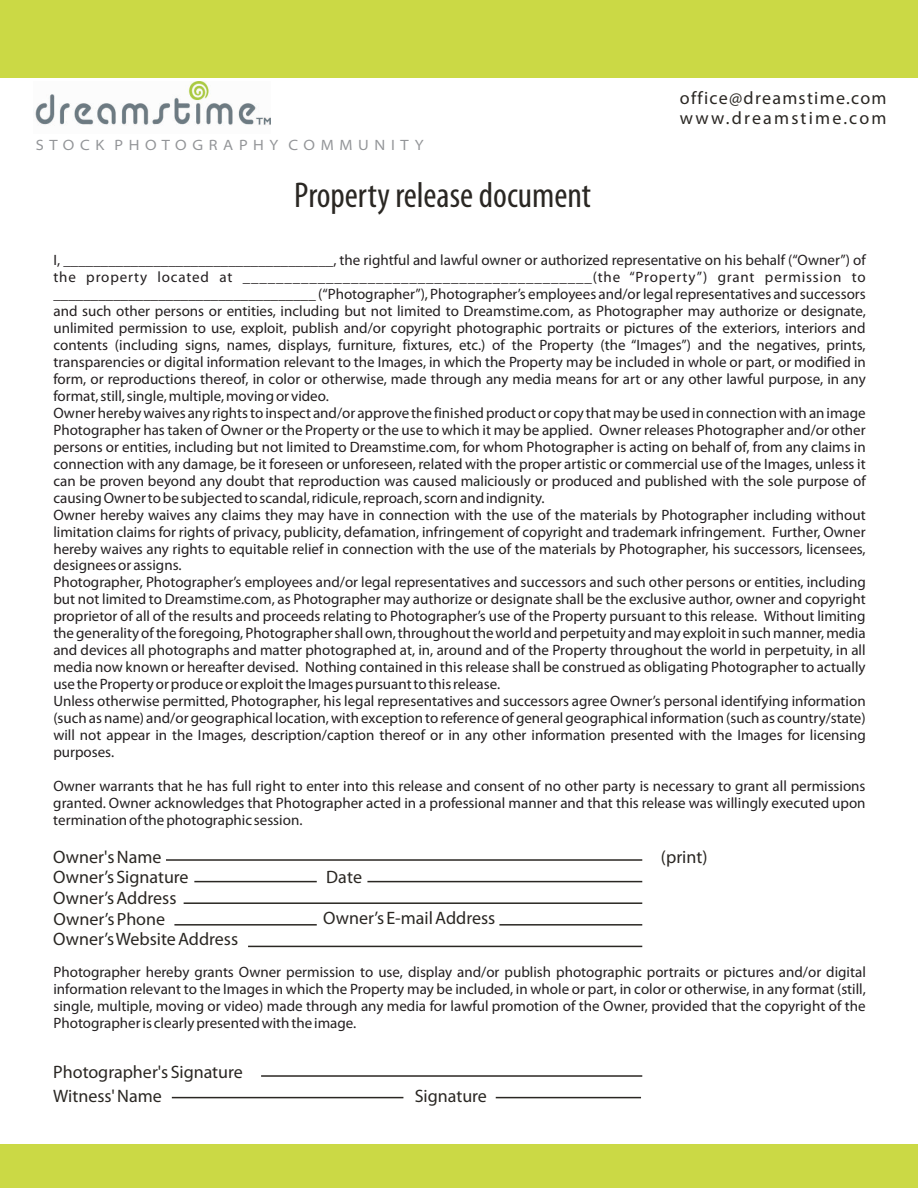
<style>
.page{position:relative;width:918px;height:1188px;background:#fff}
.page>*{position:absolute;margin:0;border:0;box-sizing:border-box;transform-origin:0 0}
.t1{font:condensed 36px "Myriad";color:#2a2723}
.t2{font:18px/24px "Myriad Pro";color:#2a2723}
.t3{font:18px/20.4px "Myriad Pro";letter-spacing:.07em;color:#2a2723}
.t4{font:17.55px "Myriad Pro";color:#2a2723}
.t5{font:15px/17px "Myriad Pro";color:#231f20;text-align:justify}
.t6{font:semi-expanded 15px "Myriad Pro";letter-spacing:.375em;color:#939598}
</style>
<div class="page">
<div style="left:0;top:0;width:918px;height:78px;background:#cbd945"></div>
<hr style="left:166px;top:859px;width:476px;height:2px;background:#2a2723">
<hr style="left:194px;top:881px;width:123px;height:1px;background:#2a2723">
<hr style="left:367px;top:881px;width:275px;height:1px;background:#2a2723">
<hr style="left:184px;top:902px;width:458px;height:2px;background:#2a2723">
<hr style="left:174px;top:924px;width:143px;height:2px;background:#2a2723">
<hr style="left:499px;top:924px;width:143px;height:2px;background:#2a2723">
<hr style="left:248px;top:946px;width:394px;height:1px;background:#2a2723">
<hr style="left:172px;top:1097px;width:231px;height:1px;background:#2a2723">
<hr style="left:261px;top:1075px;width:381px;height:2px;background:#2a2723">
<div style="left:0;top:1144px;width:918px;height:44px;background:#cbd945"></div>
<hr style="left:496px;top:1097px;width:145px;height:1px;background:#2a2723">
<img style="left:33px;top:82px;width:237px;height:44px">
<p class="t6" style="left:36px;top:139px;width:389px">STOCK PHOTOGRAPHY COMMUNITY</p>
<h1 class="t1" style="left:294px;top:180px;width:298px">Property release document</h1>
<p class="t3" style="left:680px;top:89px;width:208px">office@dreamstime.com www.dreamstime.com</p>
<p class="t5" style="left:53px;top:253px;width:814px;text-align:left">I, ____________________________________, the rightful and lawful owner or authorized representative on his behalf (“Owner”) of the property located at __________________________________________(the “Property”) grant permission to ___________________________________ (“Photographer”), Photographer’s employees and/or legal representatives and successors and such other persons or entities, including but not limited to Dreamstime.com, as Photographer may authorize or designate, unlimited permission to use, exploit, publish and/or copyright photographic portraits or pictures of the exteriors, interiors and contents (including signs, names, displays, furniture, fixtures, etc.) of the Property (the “Images”) and the negatives, prints, transparencies or digital information relevant to the Images, in which the Property may be included in whole or part, or modified in form, or reproductions thereof, in color or otherwise, made through any media means for art or any other lawful purpose, in any format, still, single, multiple, moving or video.<br>Owner hereby waives any rights to inspect and/or approve the finished product or copy that may be used in connection with an image Photographer has taken of Owner or the Property or the use to which it may be applied. Owner releases Photographer and/or other persons or entities, including but not limited to Dreamstime.com, for whom Photographer is acting on behalf of, from any claims in connection with any damage, be it foreseen or unforeseen, related with the proper artistic or commercial use of the Images, unless it can be proven beyond any doubt that reproduction was caused maliciously or produced and published with the sole purpose of causing Owner to be subjected to scandal, ridicule, reproach, scorn and indignity.<br>Owner hereby waives any claims they may have in connection with the use of the materials by Photographer including without limitation claims for rights of privacy, publicity, defamation, infringement of copyright and trademark infringement. Further, Owner hereby waives any rights to equitable relief in connection with the use of the materials by Photographer, his successors, licensees, designees or assigns.<br>Photographer, Photographer’s employees and/or legal representatives and successors and such other persons or entities, including but not limited to Dreamstime.com, as Photographer may authorize or designate shall be the exclusive author, owner and copyright proprietor of all of the results and proceeds relating to Photographer’s use of the Property pursuant to this release. Without limiting the generality of the foregoing, Photographer shall own, throughout the world and perpetuity and may exploit in such manner, media and devices all photographs and matter photographed at, in, around and of the Property throughout the world in perpetuity, in all media now known or hereafter devised. Nothing contained in this release shall be construed as obligating Photographer to actually use the Property or produce or exploit the Images pursuant to this release.<br>Unless otherwise permitted, Photographer, his legal representatives and successors agree Owner’s personal identifying information (such as name) and/or geographical location, with exception to reference of general geographical information (such as country/state) will not appear in the Images, description/caption thereof or in any other information presented with the Images for licensing purposes.</p>
<p class="t5" style="left:53px;top:779px;width:814px">Owner warrants that he has full right to enter into this release and consent of no other party is necessary to grant all permissions granted. Owner acknowledges that Photographer acted in a professional manner and that this release was willingly executed upon termination of the photographic session.</p>
<p class="t2" style="left:53px;top:846px;width:110px">Owner's Name</p>
<p class="t2" style="left:661px;top:846px;width:48px">(print)</p>
<p class="t2" style="left:53px;top:867px;width:137px">Owner’s Signature</p>
<p class="t2" style="left:326px;top:867px;width:38px">Date</p>
<p class="t2" style="left:53px;top:887px;width:125px">Owner’s Address</p>
<p class="t4" style="left:54px;top:912px;width:113px">Owner’sPhone</p>
<p class="t2" style="left:323px;top:908px;width:174px">Owner’s E-mail Address</p>
<p class="t2" style="left:53px;top:928px;width:187px">Owner’s Website Address</p>
<p class="t5" style="left:53px;top:965px;width:814px">Photographer hereby grants Owner permission to use, display and/or publish photographic portraits or pictures and/or digital information relevant to the Images in which the Property may be included, in whole or part, in color or otherwise, in any format (still, single, multiple, moving or video) made through any media for lawful promotion of the Owner, provided that the copyright of the Photographer is clearly presented with the image.</p>
<p class="t2" style="left:53px;top:1062px;width:191px">Photographer's Signature<br>Witness' Name</p>
<p class="t2" style="left:415px;top:1086px;width:74px">Signature</p>
</div>
